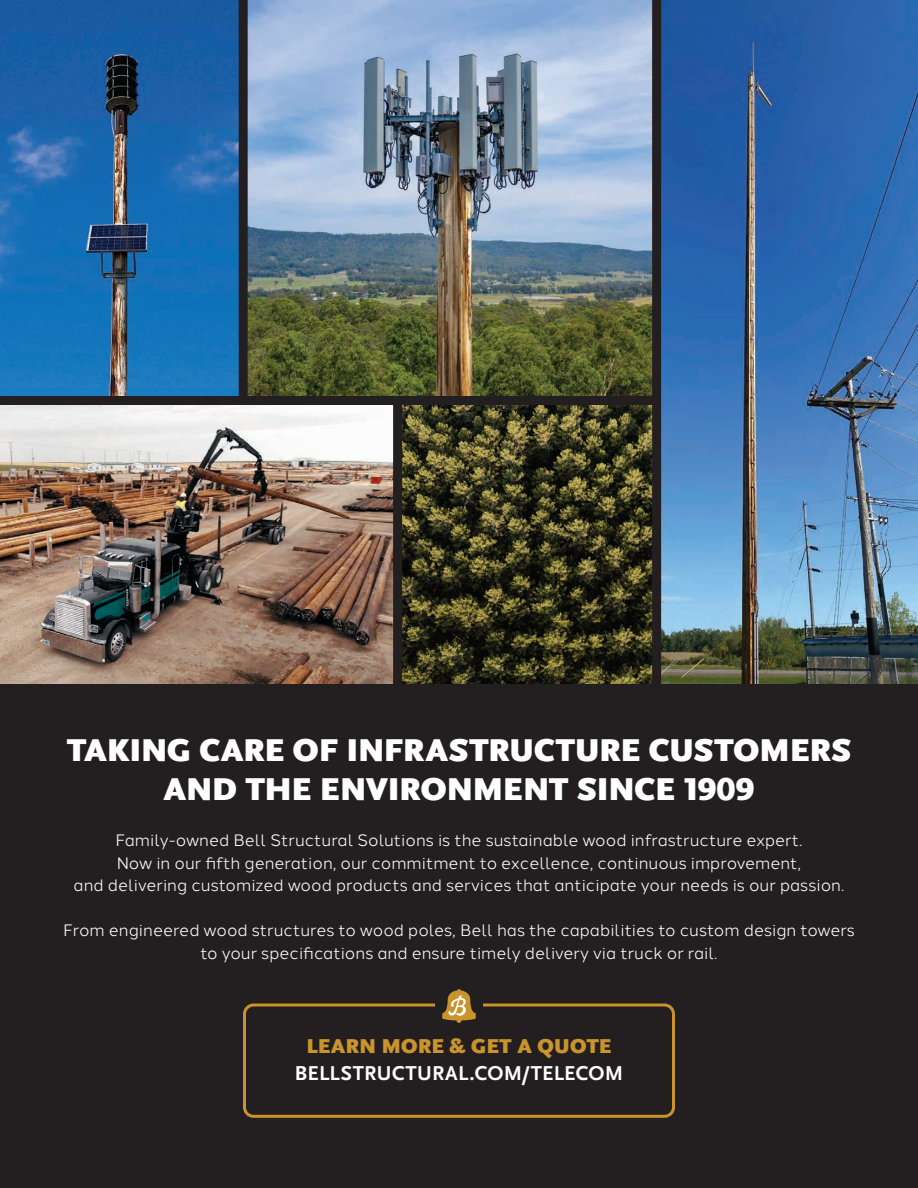
<style>
.page{position:relative;width:918px;height:1188px;background:#231f20}
.page>*{position:absolute;margin:0;border:0;box-sizing:border-box;transform-origin:0 0}
.t1{font:900 33px "Scala Sans Pro";letter-spacing:-.005em;color:#fff}
.CTA{font:700 21px "Scala Sans Pro";letter-spacing:.015em;color:#fff}
.CTA-2{font:900 21px "Scala Sans Pro";color:#c8942b}
.Body_-_White{font:16.5px/22.5px "Halcom";color:#fff;text-align:center}
</style>
<div class="page">
<div style="left:243px;top:1004px;width:432px;height:114px;border:3px solid #c8942b;border-radius:9px"></div>
<div style="left:435px;top:987px;width:48px;height:33px;background:#231f20"></div>
<img style="left:0;top:0;width:918px;height:684px">
<svg style="left:442px;top:989px;width:34px;height:34px"></svg>
<div style="left:652px;top:0;width:9px;height:688px;background:#231f20"></div>
<div style="left:393px;top:401px;width:9px;height:288px;background:#231f20"></div>
<div style="left:239px;top:0;width:9px;height:400px;background:#231f20"></div>
<div style="left:0;top:396px;width:657px;height:9px;background:#231f20"></div>
<p class="t1" style="left:67px;top:731px;width:786px">TAKING CARE OF INFRASTRUCTURE CUSTOMERS</p>
<p class="t1" style="left:164px;top:771px;width:592px">AND THE ENVIRONMENT SINCE 1909</p>
<p class="Body_-_White" style="left:74px;top:827px;width:772px">Family-owned Bell Structural Solutions is the sustainable wood infrastructure expert.<br>Now in our fifth generation, our commitment to excellence, continuous improvement,<br>and delivering customized wood products and services that anticipate your needs is our passion.</p>
<p class="Body_-_White" style="left:63px;top:917px;width:793px">From engineered wood structures to wood poles, Bell has the capabilities to custom design towers to your specifications and ensure timely delivery via truck or rail.</p>
<p class="CTA-2" style="left:307px;top:1034px;width:306px">LEARN MORE &amp; GET A QUOTE</p>
<p class="CTA" style="left:295px;top:1061px;width:330px">BELLSTRUCTURAL.COM/TELECOM</p>
</div>
